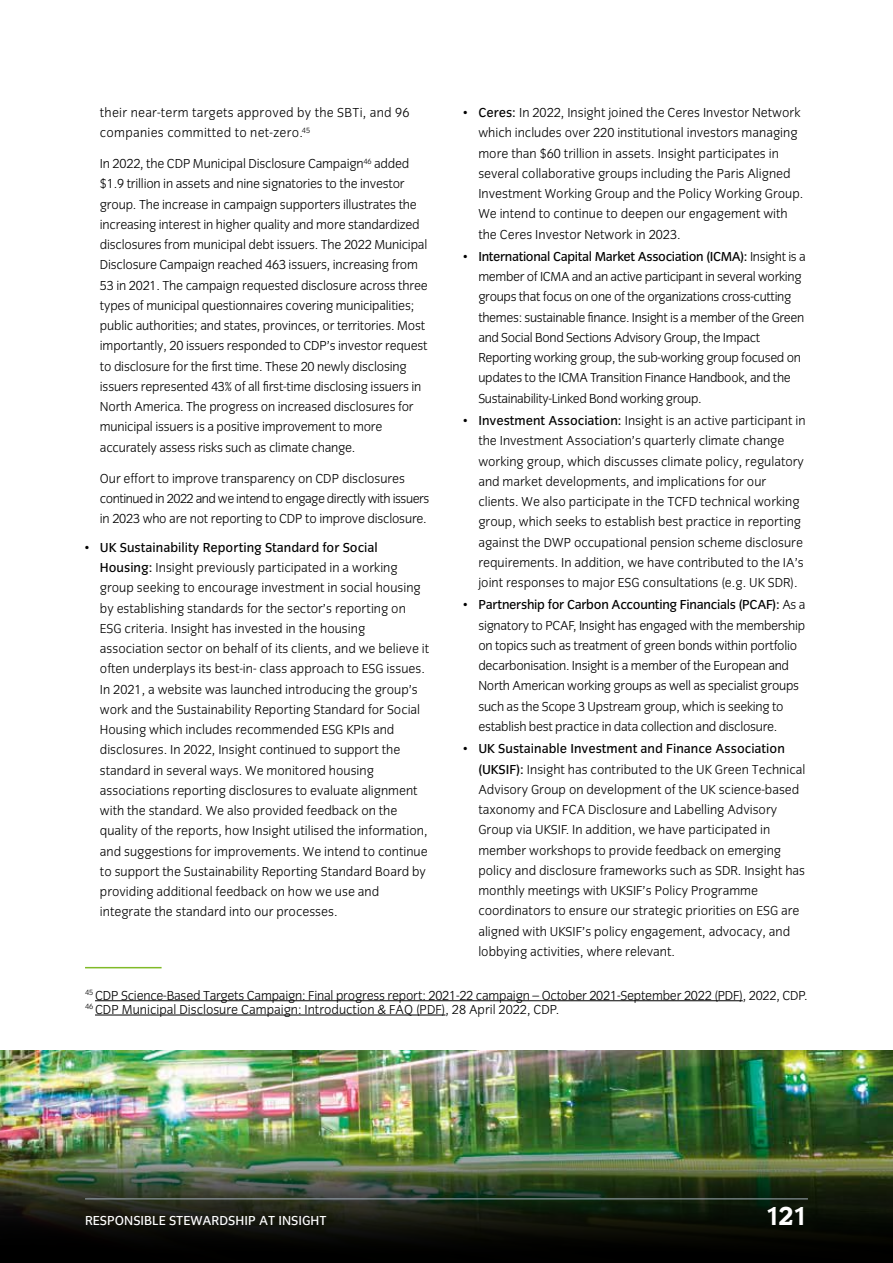
<style>
.page{position:relative;width:893px;height:1263px;background:#fff}
.page>*{position:absolute;margin:0;border:0;box-sizing:border-box;transform-origin:0 0}
.t1{font:900 27px "Congress LT";color:#fff}
.t2{font:13.5px/20.2px "Congress Sans Light Std";color:#000}
.t3{font:13.5px/20.2px "Congress Sans Light Std";letter-spacing:-.025em;color:#000}
.t4{font:13.5px/20.2px "Congress Sans Light Std";letter-spacing:-.02em;color:#000}
.t5{font:13.5px "Congress Sans Std";color:#000}
.t6{font:13.5px/20.2px "Congress Sans Light Std";letter-spacing:.02em;color:#000}
.t7{font:13.5px "Congress Sans Std";letter-spacing:-.025em;color:#000}
.t8{font:13.5px "Congress Sans Std";letter-spacing:-.02em;color:#000}
.t9{font:13.5px "Congress Sans Std";color:#fff}
.s1{font-family:"Congress Sans Std"}
.s2{font-family:"Congress Sans Light Std"}
</style>
<div class="page">
<img style="left:0;top:1050px;width:893px;height:213px">
<hr style="left:85px;top:967px;width:77px;height:1px;background:#80ba27">
<hr style="left:95px;top:1000px;width:648px;height:1px;background:#000">
<hr style="left:95px;top:1015px;width:350px;height:1px;background:#000">
<hr style="left:85px;top:1198px;width:723px;height:1px;background:#a1aeb8">
<p class="t2" style="left:478px;top:103px;width:327px;text-indent:-15px">• <span class="s1">Ceres:</span> In 2022, Insight joined the Ceres Investor Network which includes over 220 institutional investors managing more than $60 trillion in assets. Insight participates in several collaborative groups including the Paris Aligned Investment Working Group and the Policy Working Group.<br>We intend to continue to deepen our engagement with the Ceres Investor Network in 2023.</p>
<p class="t7" style="left:463px;top:249px;width:344px"><span class="s2">•</span> International Capital Market Association (ICMA): <span class="s2">Insight is a</span></p>
<p class="t3" style="left:478px;top:267px;width:327px">member of ICMA and an active participant in several working groups that focus on one of the organizations cross-cutting themes: sustainable finance. Insight is a member of the Green and Social Bond Sections Advisory Group, the Impact Reporting working group, the sub-working group focused on updates to the ICMA Transition Finance Handbook, and the Sustainability-Linked Bond working group.</p>
<p class="t2" style="left:478px;top:411px;width:329px;text-indent:-15px">• <span class="s1">Investment Association:</span> Insight is an active participant in the Investment Association’s quarterly climate change working group, which discusses climate policy, regulatory and market developments, and implications for our clients. We also participate in the TCFD technical working group, which seeks to establish best practice in reporting against the DWP occupational pension scheme disclosure requirements. In addition, we have contributed to the IA’s joint responses to major ESG consultations (e.g. UK SDR).</p>
<p class="t8" style="left:463px;top:597px;width:344px"><span class="s2">•</span> Partnership for Carbon Accounting Financials (PCAF): <span class="s2">As a</span></p>
<p class="t4" style="left:478px;top:615px;width:328px">signatory to PCAF, Insight has engaged with the membership on topics such as treatment of green bonds within portfolio decarbonisation. Insight is a member of the European and North American working groups as well as specialist groups such as the Scope 3 Upstream group, which is seeking to establish best practice in data collection and disclosure.</p>
<p class="t5" style="left:463px;top:741px;width:323px"><span class="s2">•</span> UK Sustainable Investment and Finance Association</p>
<p class="t2" style="left:478px;top:759px;width:328px"><span class="s1">(UKSIF):</span> Insight has contributed to the UK Green Technical Advisory Group on development of the UK science-based taxonomy and FCA Disclosure and Labelling Advisory Group via UKSIF. In addition, we have participated in member workshops to provide feedback on emerging policy and disclosure frameworks such as SDR. Insight has monthly meetings with UKSIF’s Policy Programme coordinators to ensure our strategic priorities on ESG are aligned with UKSIF’s policy engagement, advocacy, and lobbying activities, where relevant.</p>
<p class="t2" style="left:85px;top:988px;width:724px;line-height:14.2px"><sup>45</sup> CDP Science-Based Targets Campaign: Final progress report: 2021-22 campaign – October 2021-September 2022 (PDF), 2022, CDP.<br><sup>46</sup> CDP Municipal Disclosure Campaign: Introduction &amp; FAQ (PDF), 28 April 2022, CDP.</p>
<p class="t6" style="left:100px;top:103px;width:311px">their near-term targets approved by the SBTi, and 96 companies committed to net-zero.<sup>45</sup></p>
<p class="t2" style="left:100px;top:154px;width:329px">In 2022, the CDP Municipal Disclosure Campaign<sup>46</sup> added $1.9 trillion in assets and nine signatories to the investor group. The increase in campaign supporters illustrates the increasing interest in higher quality and more standardized disclosures from municipal debt issuers. The 2022 Municipal Disclosure Campaign reached 463 issuers, increasing from 53 in 2021. The campaign requested disclosure across three types of municipal questionnaires covering municipalities; public authorities; and states, provinces, or territories. Most importantly, 20 issuers responded to CDP’s investor request to disclosure for the first time. These 20 newly disclosing issuers represented 43% of all first-time disclosing issuers in North America. The progress on increased disclosures for municipal issuers is a positive improvement to more accurately assess risks such as climate change.</p>
<p class="t2" style="left:100px;top:468px;width:331px">Our effort to improve transparency on CDP disclosures continued in 2022 and we intend to engage directly with issuers in 2023 who are not reporting to CDP to improve disclosure.</p>
<p class="t5" style="left:85px;top:540px;width:294px"><span class="s2">•</span> UK Sustainability Reporting Standard for Social</p>
<p class="t2" style="left:100px;top:558px;width:331px"><span class="s1">Housing:</span> Insight previously participated in a working group seeking to encourage investment in social housing by establishing standards for the sector’s reporting on ESG criteria. Insight has invested in the housing association sector on behalf of its clients, and we believe it often underplays its best-in- class approach to ESG issues.<br>In 2021, a website was launched introducing the group’s work and the Sustainability Reporting Standard for Social Housing which includes recommended ESG KPIs and disclosures. In 2022, Insight continued to support the standard in several ways. We monitored housing associations reporting disclosures to evaluate alignment with the standard. We also provided feedback on the quality of the reports, how Insight utilised the information, and suggestions for improvements. We intend to continue to support the Sustainability Reporting Standard Board by providing additional feedback on how we use and integrate the standard into our processes.</p>
<p class="t9" style="left:85px;top:1212px;width:243px">RESPONSIBLE STEWARDSHIP AT INSIGHT</p>
<h1 class="t1" style="left:765px;top:1199px;width:44px">121</h1>
</div>
